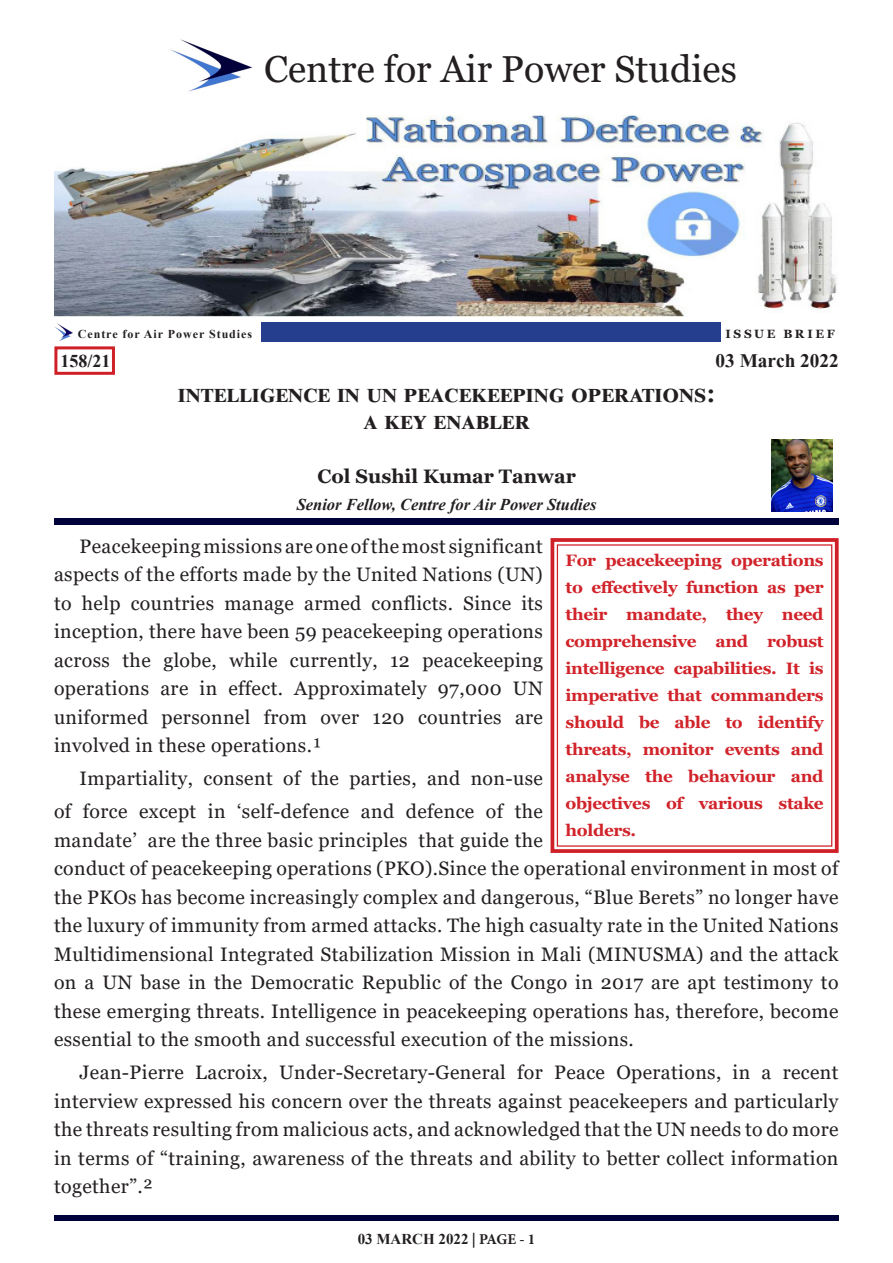
<style>
.page{position:relative;width:893px;height:1263px;background:#fff}
.page>*{position:absolute;margin:0;border:0;box-sizing:border-box;transform-origin:0 0}
.t1{font:37.5px "Georgia";color:#231f20}
.t2{font:700 27px "Times New Roman";color:#231f20}
.t3{font:700 24px "Aparajita";color:#231f20}
.t4{font:19.5px/28.5px "Georgia";letter-spacing:.02em;color:#231f20;text-align:justify}
.t5{font:700 19.5px "Georgia";color:#231f20}
.t6{font:700 18px "Times New Roman";color:#231f20}
.t7{font:700 16.5px/27px "Georgia";letter-spacing:-.02em;color:#d1232a;text-align:justify;scale:1.04 1}
.t8{font:italic 700 16.5px "Times New Roman";color:#231f20}
.t9{font:700 15px "Times New Roman";color:#231f20}
.t10{font:700 12px "Times New Roman";letter-spacing:.08em;color:#231f20}
.t11{font:700 12px "Georgia";letter-spacing:.22em;color:#231f20}
.s1{font-family:"Minion Pro"}
</style>
<div class="page">
<div style="left:54px;top:1215px;width:784px;height:6px;background:#00003a"></div>
<div style="left:54px;top:346px;width:61px;height:29px;border:3px solid #d02027"></div>
<img style="left:54px;top:116px;width:783px;height:200px">
<img style="left:170px;top:39px;width:82px;height:53px">
<img style="left:55px;top:323px;width:17px;height:18px">
<div style="left:261px;top:322px;width:459px;height:20px;background:#253f8e"></div>
<div style="left:54px;top:519px;width:785px;height:6px;background:#00003a"></div>
<svg style="left:550px;top:538px;width:289px;height:315px"></svg>
<div style="left:557px;top:544px;width:275px;height:303px;border:1px solid #d02027"></div>
<img style="left:772px;top:440px;width:60px;height:72px">
<p class="t1" style="left:264px;top:47px;width:474px">Centre for Air Power Studies</p>
<p class="t10" style="left:78px;top:325px;width:176px">Centre for Air Power Studies</p>
<p class="t11" style="left:725px;top:326px;width:111px">ISSUE BRIEF</p>
<p class="t6" style="left:60px;top:348px;width:52px">158/21</p>
<p class="t3" style="left:716px;top:346px;width:125px">03 March 2022</p>
<p class="t2" style="left:178px;top:373px;width:539px">INTELLIGENCE IN UN PEACEKEEPING OPERATIONS:</p>
<p class="t2" style="left:363px;top:400px;width:168px">A KEY ENABLER</p>
<p class="t5" style="left:317px;top:463px;width:260px">Col Sushil Kumar Tanwar</p>
<p class="t8" style="left:297px;top:493px;width:301px">Senior Fellow, Centre for Air Power Studies</p>
<p class="t4" style="left:54px;top:532px;width:490px;text-indent:26px">Peacekeeping missions are one of the most significant aspects of the efforts made by the United Nations (UN) to help countries manage armed conflicts. Since its inception, there have been 59 peacekeeping operations across the globe, while currently, 12 peacekeeping operations are in effect. Approximately 97,000 UN uniformed personnel from over 120 countries are involved in these operations.¹</p>
<p class="t4" style="left:54px;top:762px;width:490px;line-height:33px;text-align:right">Impartiality, consent of the parties, and non-use<br>of force except in ‘self-defence and defence of the</p>
<p class="t4" style="left:54px;top:826px;width:786px;text-align:left">mandate’ are the three basic principles that guide the<br>conduct of peacekeeping operations (PKO).Since the operational environment in most of the PKOs has become increasingly complex and dangerous, “Blue Berets” no longer have the luxury of immunity from armed attacks. The high casualty rate in the United Nations Multidimensional Integrated Stabilization Mission in Mali (MINUSMA) and the attack on a UN base in the Democratic Republic of the Congo in 2017 are apt testimony to these emerging threats. Intelligence in peacekeeping operations has, therefore, become essential to the smooth and successful execution of the missions.</p>
<p class="t4" style="left:54px;top:1059px;width:786px;text-indent:26px">Jean-Pierre Lacroix, Under-Secretary-General for Peace Operations, in a recent interview expressed his concern over the threats against peacekeepers and particularly the threats resulting from malicious acts, and acknowledged that the UN needs to do more in terms of “training, awareness of the threats and ability to better collect information together”.²</p>
<p class="t7" style="left:566px;top:546px;width:250px">For peacekeeping operations to effectively function as per their mandate, they need comprehensive and robust intelligence capabilities. It is imperative that commanders should be able to identify threats, monitor events and analyse the behaviour and objectives of various stake holders.</p>
<p class="t9" style="left:358px;top:1228px;width:179px">03 MARCH 2022 <span class="s1">| PAGE - 1</span></p>
</div>
